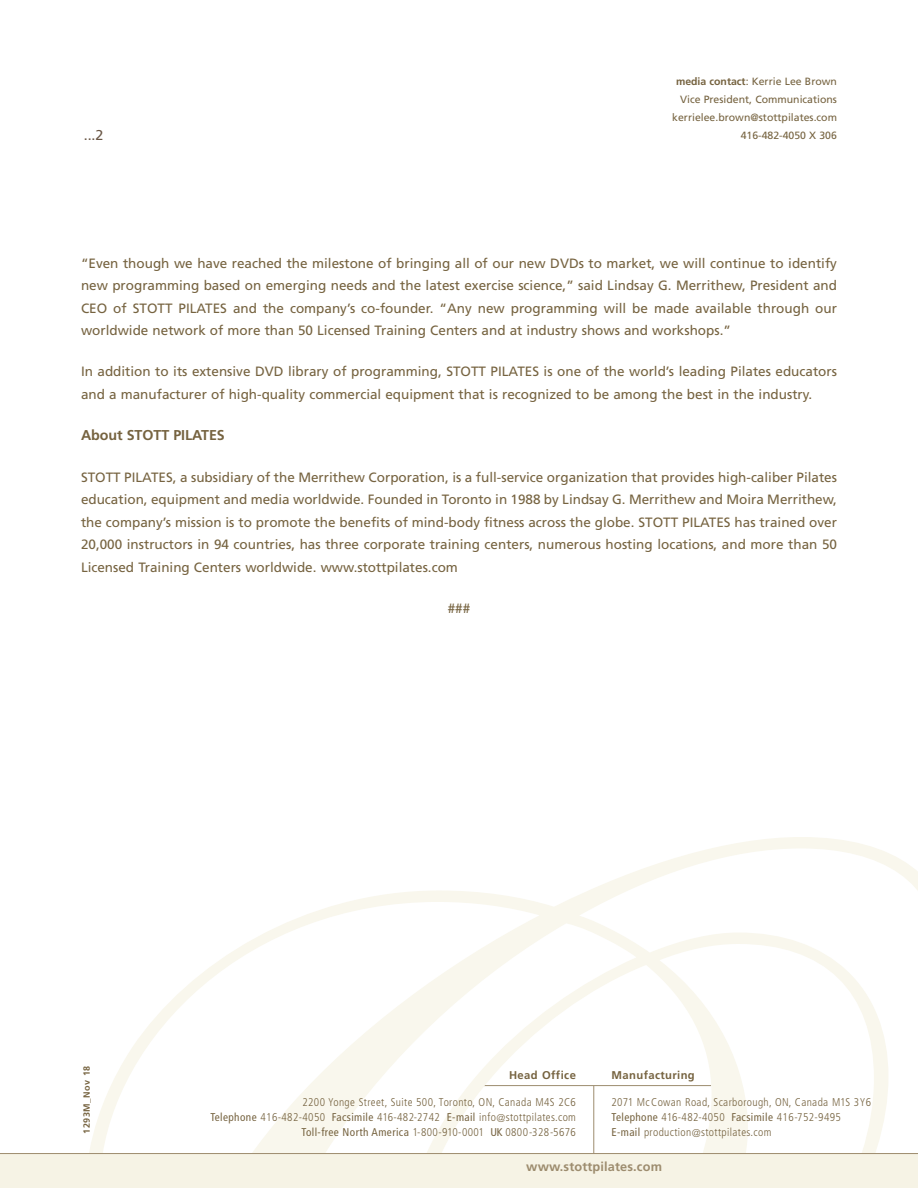
<style>
.page{position:relative;width:918px;height:1188px;background:#fff}
.page>*{position:absolute;margin:0;border:0;box-sizing:border-box;transform-origin:0 0}
.t1{font:700 14.25px "Frutiger";letter-spacing:-.005em;color:#766340}
.t2{font:14.25px "Frutiger";color:#6a5746}
.t3{font:13.5px/22.5px "Frutiger";color:#766340;text-align:justify}
.t4{font:700 12.75px "Frutiger";letter-spacing:.01em;color:#9d8c6e}
.t5{font:300 condensed 11.25px/15px "Frutiger";letter-spacing:.035em;color:#766340;text-align:right}
.t6{font:700 11.25px "Frutiger";letter-spacing:.035em;color:#766340}
.t7{font:10.5px/18px "Frutiger";color:#766340;text-align:right}
.t8{font:700 9px "Frutiger";letter-spacing:.055em;color:#766340}
.s1{font-weight:700}
.s2{font-weight:400}
</style>
<div class="page">
<svg style="left:89px;top:837px;width:829px;height:316px"></svg>
<div style="left:0;top:1154px;width:918px;height:34px;background:#f6f3e5"></div>
<hr style="left:0;top:1153px;width:918px;height:1px;background:#9d8c6e">
<hr style="left:593px;top:1086px;width:1px;height:67px;background:#9d8c6e">
<p class="t2" style="left:84px;top:129px;width:21px">...2</p>
<p class="t7" style="left:672px;top:73px;width:166px"><span class="s1">media contact</span>: Kerrie Lee Brown<br>Vice President, Communications kerrielee.brown@stottpilates.com<br>416-482-4050 X 306</p>
<p class="t3" style="left:81px;top:253px;width:758px">“Even though we have reached the milestone of bringing all of our new DVDs to market, we will continue to identify new programming based on emerging needs and the latest exercise science,” said Lindsay G. Merrithew, President and CEO of STOTT PILATES and the company’s co-founder. “Any new programming will be made available through our worldwide network of more than 50 Licensed Training Centers and at industry shows and workshops.”</p>
<p class="t3" style="left:81px;top:362px;width:758px">In addition to its extensive DVD library of programming, STOTT PILATES is one of the world’s leading Pilates educators and a manufacturer of high-quality commercial equipment that is recognized to be among the best in the industry.</p>
<p class="t1" style="left:81px;top:430px;width:145px">About STOTT PILATES</p>
<p class="t3" style="left:81px;top:467px;width:758px">STOTT PILATES, a subsidiary of the Merrithew Corporation, is a full-service organization that provides high-caliber Pilates education, equipment and media worldwide. Founded in Toronto in 1988 by Lindsay G. Merrithew and Moira Merrithew, the company’s mission is to promote the benefits of mind-body fitness across the globe. STOTT PILATES has trained over 20,000 instructors in 94 countries, has three corporate training centers, numerous hosting locations, and more than 50<br>Licensed Training Centers worldwide. www.stottpilates.com</p>
<p class="t3" style="left:448px;top:598px;width:24px">###</p>
<p class="t8" style="left:83px;top:1134px;width:70px;rotate:-90deg">1293M_Nov 18</p>
<p class="t6" style="left:509px;top:1071px;width:68px">Head Office</p>
<p class="t5" style="left:210px;top:1096px;width:367px">2200 Yonge Street, Suite 500, Toronto, ON, Canada M4S 2C6<br><span class="s2">Telephone</span> 416-482-4050 <span class="s2">Facsimile</span> 416-482-2742 <span class="s2">E-mail</span> info@stottpilates.com<br><span class="s2">Toll-free North America</span> 1-800-910-0001 <span class="s2">UK</span> 0800-328-5676</p>
<p class="t6" style="left:612px;top:1071px;width:85px">Manufacturing</p>
<p class="t5" style="left:612px;top:1096px;width:261px;text-align:left">2071 McCowan Road, Scarborough, ON, Canada M1S 3Y6<br><span class="s2">Telephone</span> 416-482-4050 <span class="s2">Facsimile</span> 416-752-9495<br><span class="s2">E-mail</span> production@stottpilates.com</p>
<p class="t4" style="left:526px;top:1161px;width:137px">www.stottpilates.com</p>
</div>
